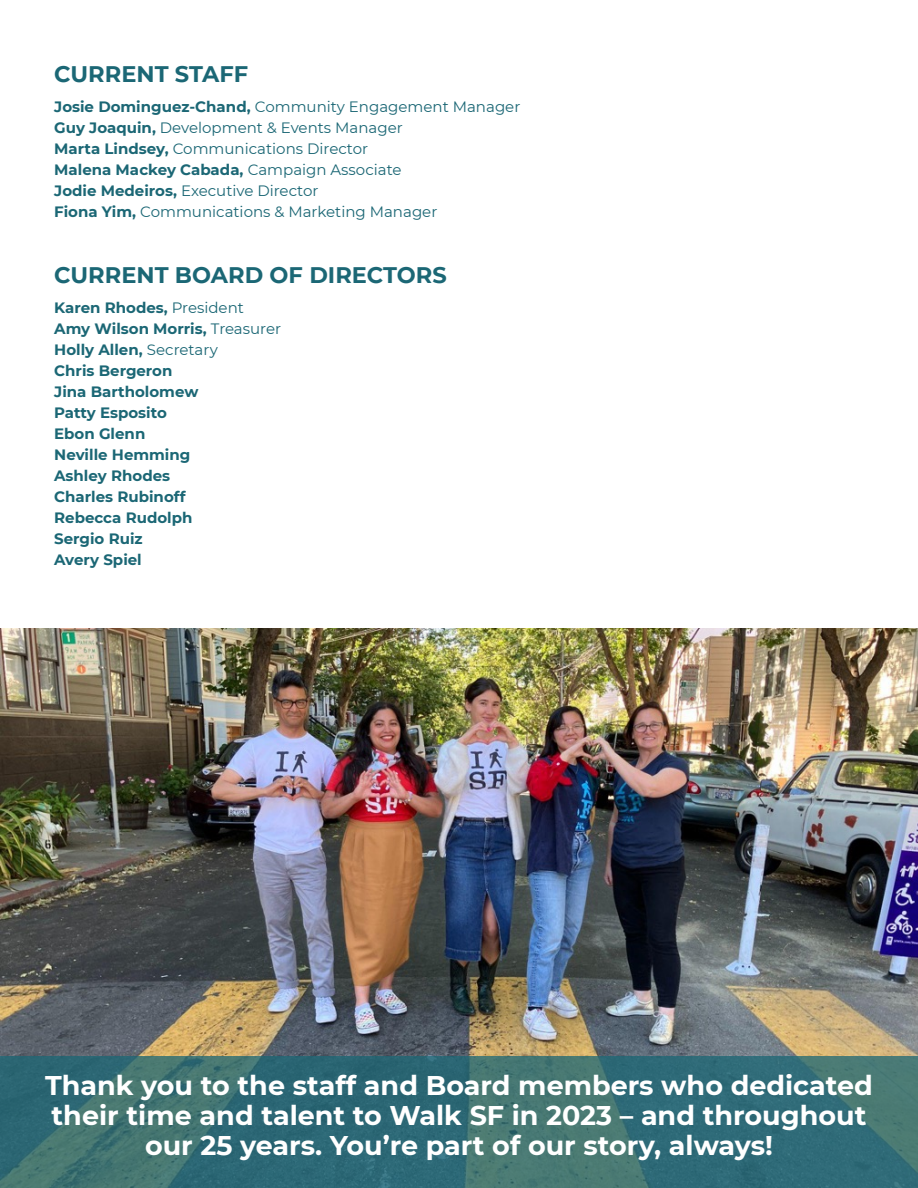
<style>
.page{position:relative;width:918px;height:1188px;background:#fff}
.page>*{position:absolute;margin:0;border:0;box-sizing:border-box;transform-origin:0 0}
.t1{font:700 27px/30px "Montserrat";color:#fff;text-align:center}
.t2{font:700 22.5px "Montserrat";color:#1b6775}
.t3{font:15px/21px "Montserrat";color:#1b6775}
.t4{font:700 15px/21px "Montserrat";color:#1b6775}
.s1{font-weight:700}
.s2{font-weight:400}
</style>
<div class="page">
<img style="left:0;top:629px;width:918px;height:427px">
<svg style="left:0;top:1056px;width:918px;height:132px;background:#376e74"></svg>
<h2 class="t2" style="left:54px;top:58px;width:195px">CURRENT STAFF</h2>
<p class="t3" style="left:54px;top:95px;width:468px"><span class="s1">Josie Dominguez-Chand,</span> Community Engagement Manager <span class="s1">Guy Joaquin,</span> Development &amp; Events Manager<br><span class="s1">Marta Lindsey,</span> Communications Director<br><span class="s1">Malena Mackey Cabada,</span> Campaign Associate<br><span class="s1">Jodie Medeiros,</span> Executive Director<br><span class="s1">Fiona Yim,</span> Communications &amp; Marketing Manager</p>
<h2 class="t2" style="left:54px;top:259px;width:394px">CURRENT BOARD OF DIRECTORS</h2>
<p class="t4" style="left:54px;top:296px;width:228px">Karen Rhodes, <span class="s2">President<br></span>Amy Wilson Morris, <span class="s2">Treasurer<br></span>Holly Allen, <span class="s2">Secretary<br></span>Chris Bergeron<br>Jina Bartholomew<br>Patty Esposito<br>Ebon Glenn<br>Neville Hemming<br>Ashley Rhodes<br>Charles Rubinoff<br>Rebecca Rudolph<br>Sergio Ruiz<br>Avery Spiel</p>
<h1 class="t1" style="left:45px;top:1069px;width:829px">Thank you to the staff and Board members who dedicated their time and talent to Walk SF in 2023 – and throughout our 25 years. You’re part of our story, always!</h1>
</div>
